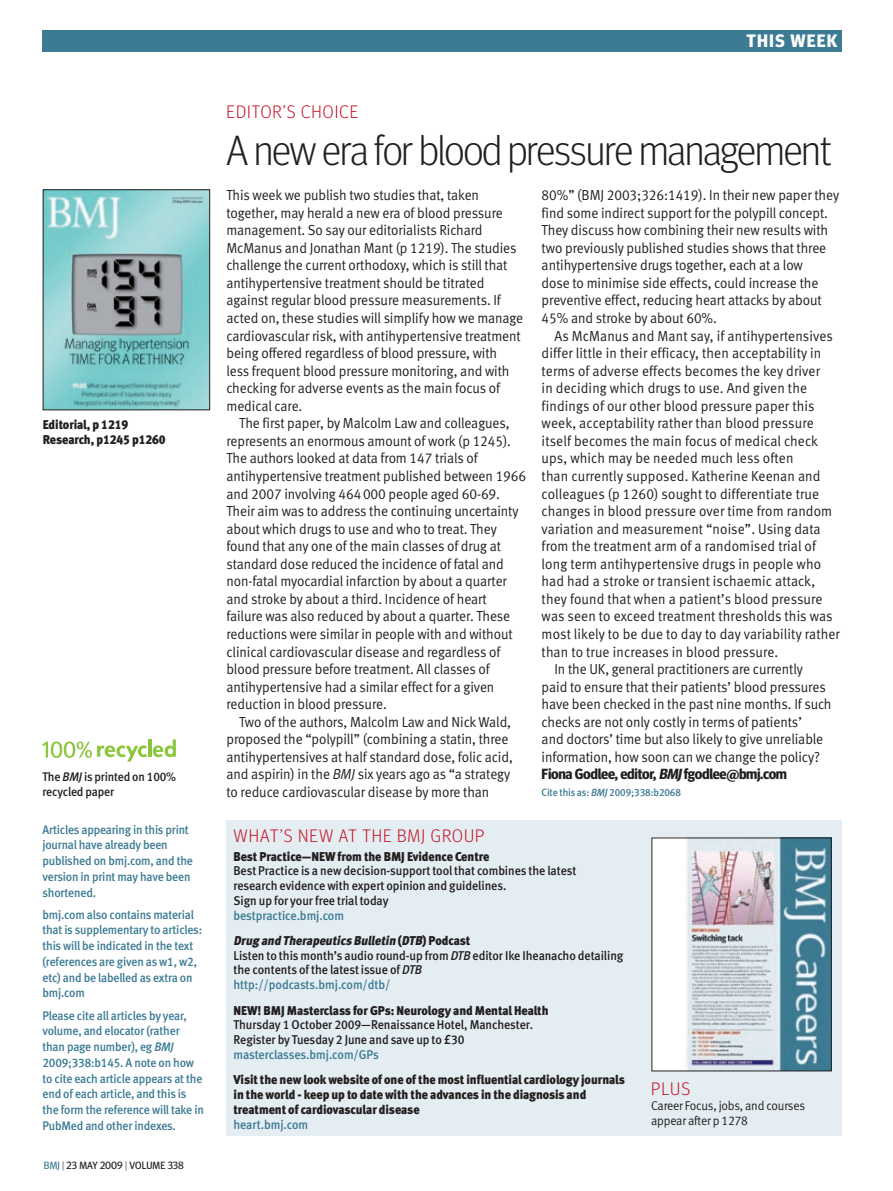
<style>
.page{position:relative;width:893px;height:1191px;background:#fff}
.page>*{position:absolute;margin:0;border:0;box-sizing:border-box;transform-origin:0 0}
.cont_ed_head{font:300 42px "Meta Headline OT";letter-spacing:-.015em;color:#231f20}
.cont_section_slug{font:300 18px "Meta Headline OT";letter-spacing:.06em;color:#c41324}
.t1{font:700 18px "Meta Headline OT";letter-spacing:.06em;color:#fff}
.advice_text{font:700 14.7px "Meta Headline OT";letter-spacing:-.02em;color:#231f20}
.advice_text-2{font:14.55px/17.5px "Meta Normal LF";letter-spacing:-.005em;color:#231f20;scale:.94 1}
.on_the_web_cover{font:12.75px/14.5px "Meta Medium LF";letter-spacing:-.005em;color:#231f20;scale:.95 1}
.on_the_web_cover_ca{font:12.75px/15px "Meta Black LF";letter-spacing:-.005em;color:#231f20;scale:.95 1}
.web_addresses{font:12.75px "Meta Medium LF";letter-spacing:-.005em;color:#3c7b93;scale:.95 1}
.on_the_web_cover-2{font:12.75px/15px "Meta Normal LF";letter-spacing:-.015em;color:#231f20;scale:.95 1}
.on_the_web_cover_ca-2{font:italic 12.75px "Meta Black LF";color:#231f20;scale:.95 1}
.advice_text-3{font:12.45px/15.8px "Meta Medium LF";letter-spacing:-.015em;color:#3c7b93;scale:.95 1}
.advice_text-4{font:12.45px/15px "Meta Medium LF";letter-spacing:-.015em;color:#231f20;scale:.95 1}
.citation{font:10.5px "Meta Medium LF";letter-spacing:-.01em;color:#3c7b93;scale:.95 1}
.t2{font:10.5px "Meta Headline OT";color:#231f20}
.s1{font-style:italic}
.s2{color:#3c7b93}
.s3{font-weight:300}
.s4{font-style:normal}
</style>
<div class="page">
<div style="left:43px;top:30px;width:799px;height:21px;background:#3c7b93"></div>
<div style="left:226px;top:820px;width:616px;height:315px;background:#e4edf2"></div>
<img style="left:45px;top:192px;width:163px;height:216px">
<img style="left:654px;top:840px;width:175px;height:229px">
<hr style="left:148px;top:739px;width:3px;height:18px;background:#8bc63e">
<svg style="left:153px;top:739px;width:23px;height:18px"></svg>
<svg style="left:42px;top:741px;width:105px;height:20px"></svg>
<p class="on_the_web_cover_ca" style="left:43px;top:417px;width:91px">Editorial, p 1219</p>
<p class="on_the_web_cover_ca" style="left:43px;top:432px;width:131px">Research, p1245 p1260</p>
<p class="advice_text-4" style="left:43px;top:769px;width:142px">The <span class="s1">BMJ</span> is printed on 100% recycled paper</p>
<p class="advice_text-3" style="left:43px;top:821px;width:160px">Articles appearing in this print journal have already been published on bmj.com, and the version in print may have been shortened.</p>
<p class="advice_text-3" style="left:43px;top:906px;width:170px">bmj.com also contains material that is supplementary to articles: this will be indicated in the text (references are given as w1, w2, etc) and be labelled as extra on bmj.com</p>
<p class="advice_text-3" style="left:43px;top:1007px;width:171px">Please cite all articles by year, volume, and elocator (rather than page number), eg <span class="s1">BMJ<br></span>2009;338:b145. A note on how to cite each article appears at the end of each article, and this is the form the reference will take in<br>PubMed and other indexes.</p>
<p class="t2" style="left:44px;top:1159px;width:141px"><span class="s2">BMJ</span> <span class="s3">|</span> 23 MAY 2009 <span class="s3">|</span> VOLUME 338</p>
<p class="t1" style="left:747px;top:30px;width:92px">this week</p>
<p class="cont_section_slug" style="left:227px;top:101px;width:133px">editor’s choice</p>
<p class="cont_ed_head" style="left:226px;top:125px;width:606px">A new era for blood pressure management</p>
<p class="advice_text-2" style="left:226px;top:186px;width:317px">This week we publish two studies that, taken together, may herald a new era of blood pressure management. So say our editorialists Richard McManus and Jonathan Mant (p 1219). The studies challenge the current orthodoxy, which is still that antihypertensive treatment should be titrated against regular blood pressure measurements. If acted on, these studies will simplify how we manage cardiovascular risk, with antihypertensive treatment being offered regardless of blood pressure, with less frequent blood pressure monitoring, and with checking for adverse events as the main focus of medical care.</p>
<p class="advice_text-2" style="left:226px;top:414px;width:320px;text-indent:13px">The first paper, by Malcolm Law and colleagues, represents an enormous amount of work (p 1245).<br>The authors looked at data from 147 trials of antihypertensive treatment published between 1966 and 2007 involving 464000 people aged 60-69.<br>Their aim was to address the continuing uncertainty about which drugs to use and who to treat. They found that any one of the main classes of drug at standard dose reduced the incidence of fatal and non-fatal myocardial infarction by about a quarter and stroke by about a third. Incidence of heart failure was also reduced by about a quarter. These reductions were similar in people with and without clinical cardiovascular disease and regardless of blood pressure before treatment. All classes of antihypertensive had a similar effect for a given reduction in blood pressure.</p>
<p class="advice_text-2" style="left:226px;top:713px;width:306px;text-indent:13px">Two of the authors, Malcolm Law and Nick Wald, proposed the “polypill” (combining a statin, three antihypertensives at half standard dose, folic acid, and aspirin) in the <span class="s1">BMJ</span> six years ago as “a strategy to reduce cardiovascular disease by more than</p>
<p class="advice_text-2" style="left:542px;top:186px;width:318px">80%” (BMJ 2003;326:1419). In their new paper they find some indirect support for the polypill concept.<br>They discuss how combining their new results with two previously published studies shows that three antihypertensive drugs together, each at a low<br>dose to minimise side effects, could increase the preventive effect, reducing heart attacks by about 45% and stroke by about 60%.</p>
<p class="advice_text-2" style="left:542px;top:326px;width:319px;text-indent:13px">As McManus and Mant say, if antihypertensives differ little in their efficacy, then acceptability in terms of adverse effects becomes the key driver<br>in deciding which drugs to use. And given the findings of our other blood pressure paper this week, acceptability rather than blood pressure itself becomes the main focus of medical check ups, which may be needed much less often<br>than currently supposed. Katherine Keenan and colleagues (p 1260) sought to differentiate true changes in blood pressure over time from random variation and measurement “noise”. Using data from the treatment arm of a randomised trial of long term antihypertensive drugs in people who had had a stroke or transient ischaemic attack, they found that when a patient’s blood pressure was seen to exceed treatment thresholds this was most likely to be due to day to day variability rather than to true increases in blood pressure.</p>
<p class="advice_text-2" style="left:542px;top:660px;width:310px;text-indent:13px">In the UK, general practitioners are currently paid to ensure that their patients’ blood pressures have been checked in the past nine months. If such checks are not only costly in terms of patients’<br>and doctors’ time but also likely to give unreliable information, how soon can we change the policy?</p>
<p class="advice_text" style="left:542px;top:765px;width:247px">Fiona Godlee, editor, <span class="s1">BMJ</span> fgodlee@bmj.com</p>
<p class="citation" style="left:542px;top:786px;width:148px">Cite this as: <span class="s1">BMJ</span> 2009;338:b2068</p>
<p class="cont_section_slug" style="left:234px;top:824px;width:252px">What’s new at the BMJ Group</p>
<p class="on_the_web_cover_ca" style="left:234px;top:849px;width:271px">Best Practice—NEW from the BMJ Evidence Centre</p>
<p class="on_the_web_cover" style="left:234px;top:863px;width:362px">Best Practice is a new decision-support tool that combines the latest</p>
<p class="on_the_web_cover" style="left:234px;top:878px;width:289px">research evidence with expert opinion and guidelines.<br>Sign up for your free trial today</p>
<p class="web_addresses" style="left:234px;top:907px;width:118px">bestpractice.bmj.com</p>
<p class="on_the_web_cover_ca-2" style="left:234px;top:933px;width:251px">Drug and Therapeutics Bulletin <span class="s4">(</span> DTB<span class="s4">) P o d c a s t</span></p>
<p class="on_the_web_cover" style="left:234px;top:947px;width:412px">Listen to this month’s audio round-up from <span class="s1">DTB</span> editor Ike Iheanacho detailing the contents of the latest issue of <span class="s1">DTB</span></p>
<p class="web_addresses" style="left:234px;top:977px;width:167px">http://podcasts.bmj.com/dtb/</p>
<p class="on_the_web_cover_ca" style="left:234px;top:1002px;width:333px">NEW! BMJ Masterclass for GPs: Neurology and Mental Health</p>
<p class="on_the_web_cover" style="left:234px;top:1017px;width:317px">Thursday 1 October 2009—Renaissance Hotel, Manchester.</p>
<p class="on_the_web_cover" style="left:234px;top:1032px;width:245px">Register by Tuesday 2 June and save up to £30</p>
<p class="web_addresses" style="left:234px;top:1047px;width:154px">masterclasses.bmj.com/GPs</p>
<p class="on_the_web_cover_ca" style="left:234px;top:1072px;width:413px">Visit the new look website of one of the most influential cardiology journals in the world - keep up to date with the advances in the diagnosis and treatment of cardiovascular disease</p>
<p class="web_addresses" style="left:234px;top:1117px;width:80px">heart.bmj.com</p>
<p class="cont_section_slug" style="left:651px;top:1078px;width:41px">Plus</p>
<p class="on_the_web_cover-2" style="left:651px;top:1098px;width:163px">Career Focus, jobs, and courses appear after p 1278</p>
</div>
